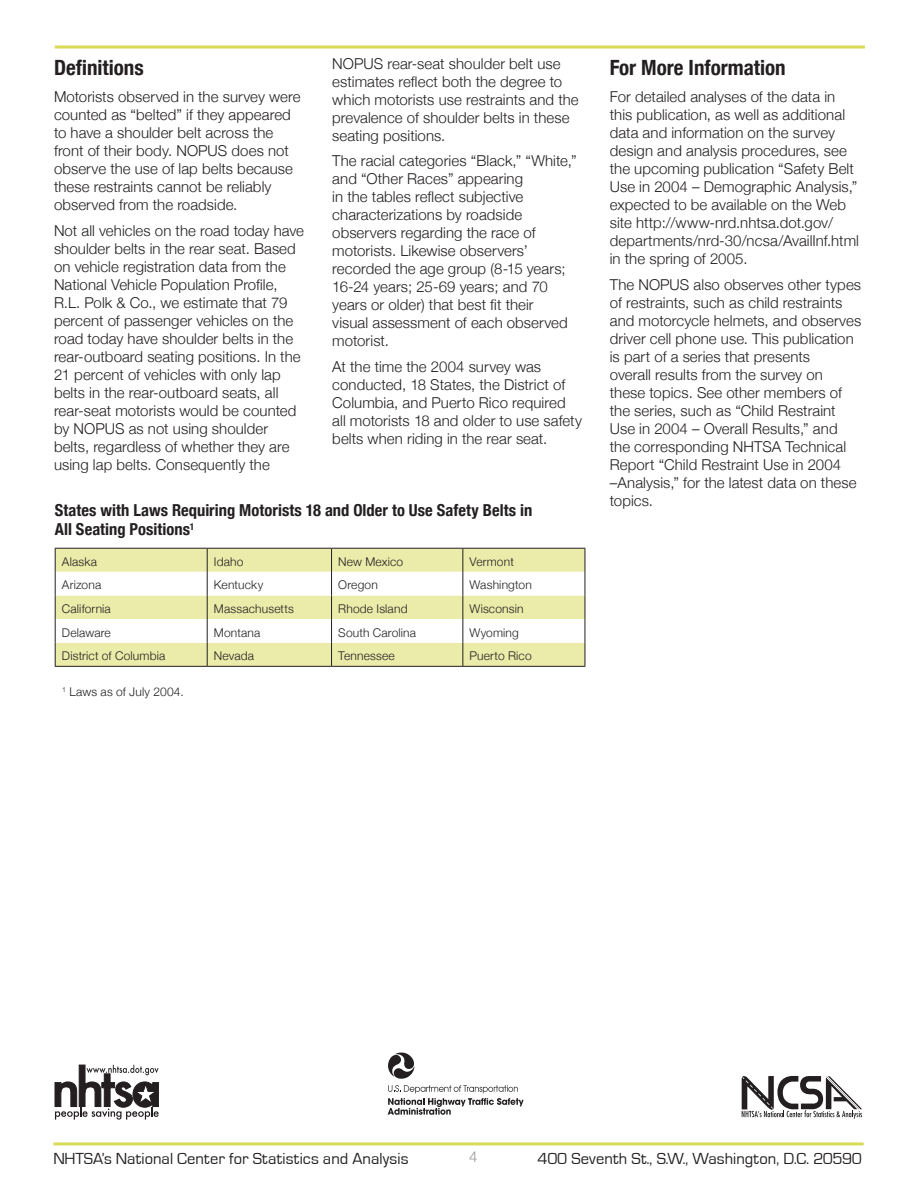
<style>
.page{position:relative;width:918px;height:1188px;background:#fff}
.page>*{position:absolute;margin:0;border:0;box-sizing:border-box;transform-origin:0 0}
.t1{font:700 condensed 21px "Helvetica Neue";color:#231f20}
.t2{font:16.5px "Eurostile";letter-spacing:.005em;color:#231f20}
.t3{font:700 condensed 16.5px/19.8px "Helvetica Neue";letter-spacing:.005em;color:#231f20}
.t4{font:300 15px/18px "Helvetica Neue";letter-spacing:.005em;color:#231f20}
.t5{font:300 15px "Helvetica Neue";color:#939598}
.t6{font:300 12px "Helvetica Neue";letter-spacing:.015em;color:#231f20}
</style>
<div class="page">
<hr style="left:53px;top:1142px;width:811px;height:3px;background:#d9da55">
<hr style="left:55px;top:46px;width:810px;height:3px;background:#d9da55">
<hr style="left:55px;top:548px;width:152px;height:1px;background:#231f20">
<hr style="left:207px;top:548px;width:125px;height:1px;background:#231f20">
<hr style="left:332px;top:548px;width:131px;height:1px;background:#231f20">
<hr style="left:463px;top:548px;width:122px;height:1px;background:#231f20">
<hr style="left:55px;top:666px;width:152px;height:1px;background:#231f20">
<hr style="left:207px;top:666px;width:125px;height:1px;background:#231f20">
<hr style="left:332px;top:666px;width:131px;height:1px;background:#231f20">
<hr style="left:463px;top:666px;width:122px;height:1px;background:#231f20">
<svg style="left:55px;top:549px;width:531px;height:117px"></svg>
<svg style="left:388px;top:1085px;width:136px;height:30px"></svg>
<svg style="left:388px;top:1052px;width:27px;height:27px"></svg>
<svg style="left:55px;top:1065px;width:104px;height:55px"></svg>
<svg style="left:742px;top:1076px;width:120px;height:43px"></svg>
<h1 class="t1" style="left:54px;top:54px;width:91px">Definitions</h1>
<p class="t4" style="left:54px;top:88px;width:248px">Motorists observed in the survey were counted as “belted” if they appeared to have a shoulder belt across the front of their body. NOPUS does not observe the use of lap belts because these restraints cannot be reliably observed from the roadside.</p>
<p class="t4" style="left:54px;top:221px;width:252px">Not all vehicles on the road today have shoulder belts in the rear seat. Based on vehicle registration data from the National Vehicle Population Profile, R.L. Polk &amp; Co., we estimate that 79 percent of passenger vehicles on the road today have shoulder belts in the rear-outboard seating positions. In the 21 percent of vehicles with only lap belts in the rear-outboard seats, all rear-seat motorists would be counted by NOPUS as not using shoulder belts, regardless of whether they are using lap belts. Consequently the</p>
<p class="t4" style="left:332px;top:54px;width:248px">NOPUS rear-seat shoulder belt use estimates reflect both the degree to which motorists use restraints and the prevalence of shoulder belts in these seating positions.</p>
<p class="t4" style="left:332px;top:152px;width:246px">The racial categories “Black,” “White,” and “Other Races” appearing<br>in the tables reflect subjective characterizations by roadside observers regarding the race of motorists. Likewise observers’ recorded the age group (8-15 years;<br>16-24 years; 25-69 years; and 70 years or older) that best fit their<br>visual assessment of each observed motorist.</p>
<p class="t4" style="left:332px;top:357px;width:251px">At the time the 2004 survey was conducted, 18 States, the District of Columbia, and Puerto Rico required all motorists 18 and older to use safety belts when riding in the rear seat.</p>
<p class="t3" style="left:55px;top:500px;width:479px">States with Laws Requiring Motorists 18 and Older to Use Safety Belts in<br>All Seating Positions<sup>1</sup></p>
<p class="t6" style="left:62px;top:554px;width:36px">Alaska</p>
<p class="t6" style="left:214px;top:554px;width:31px">Idaho</p>
<p class="t6" style="left:338px;top:554px;width:66px">New Mexico</p>
<p class="t6" style="left:470px;top:554px;width:46px">Vermont</p>
<p class="t6" style="left:62px;top:578px;width:41px">Arizona</p>
<p class="t6" style="left:214px;top:578px;width:51px">Kentucky</p>
<p class="t6" style="left:338px;top:578px;width:41px">Oregon</p>
<p class="t6" style="left:470px;top:578px;width:64px">Washington</p>
<p class="t6" style="left:62px;top:601px;width:50px">California</p>
<p class="t6" style="left:214px;top:601px;width:81px">Massachusetts</p>
<p class="t6" style="left:338px;top:601px;width:71px">Rhode Island</p>
<p class="t6" style="left:470px;top:601px;width:56px">Wisconsin</p>
<p class="t6" style="left:62px;top:625px;width:50px">Delaware</p>
<p class="t6" style="left:214px;top:625px;width:48px">Montana</p>
<p class="t6" style="left:338px;top:625px;width:79px">South Carolina</p>
<p class="t6" style="left:470px;top:625px;width:51px">Wyoming</p>
<p class="t6" style="left:62px;top:649px;width:105px">District of Columbia</p>
<p class="t6" style="left:214px;top:649px;width:42px">Nevada</p>
<p class="t6" style="left:338px;top:649px;width:58px">Tennessee</p>
<p class="t6" style="left:470px;top:649px;width:64px">Puerto Rico</p>
<p class="t6" style="left:62px;top:684px;width:123px"><sup>1</sup> Laws as of July 2004.</p>
<h1 class="t1" style="left:610px;top:54px;width:177px">For More Information</h1>
<p class="t4" style="left:610px;top:88px;width:251px">For detailed analyses of the data in this publication, as well as additional data and information on the survey design and analysis procedures, see the upcoming publication “Safety Belt Use in 2004 – Demographic Analysis,” expected to be available on the Web site http://www-nrd.nhtsa.dot.gov/ departments/nrd-30/ncsa/AvailInf.html in the spring of 2005.</p>
<p class="t4" style="left:610px;top:275px;width:253px">The NOPUS also observes other types of restraints, such as child restraints and motorcycle helmets, and observes driver cell phone use. This publication is part of a series that presents<br>overall results from the survey on these topics. See other members of the series, such as “Child Restraint Use in 2004 – Overall Results,” and the corresponding NHTSA Technical Report “Child Restraint Use in 2004 –Analysis,” for the latest data on these topics.</p>
<p class="t2" style="left:54px;top:1149px;width:356px">NHTSA’s National Center for Statistics and Analysis</p>
<p class="t5" style="left:469px;top:1148px;width:10px">4</p>
<p class="t2" style="left:538px;top:1149px;width:326px">400 Seventh St., S.W., Washington, D.C. 20590</p>
</div>
